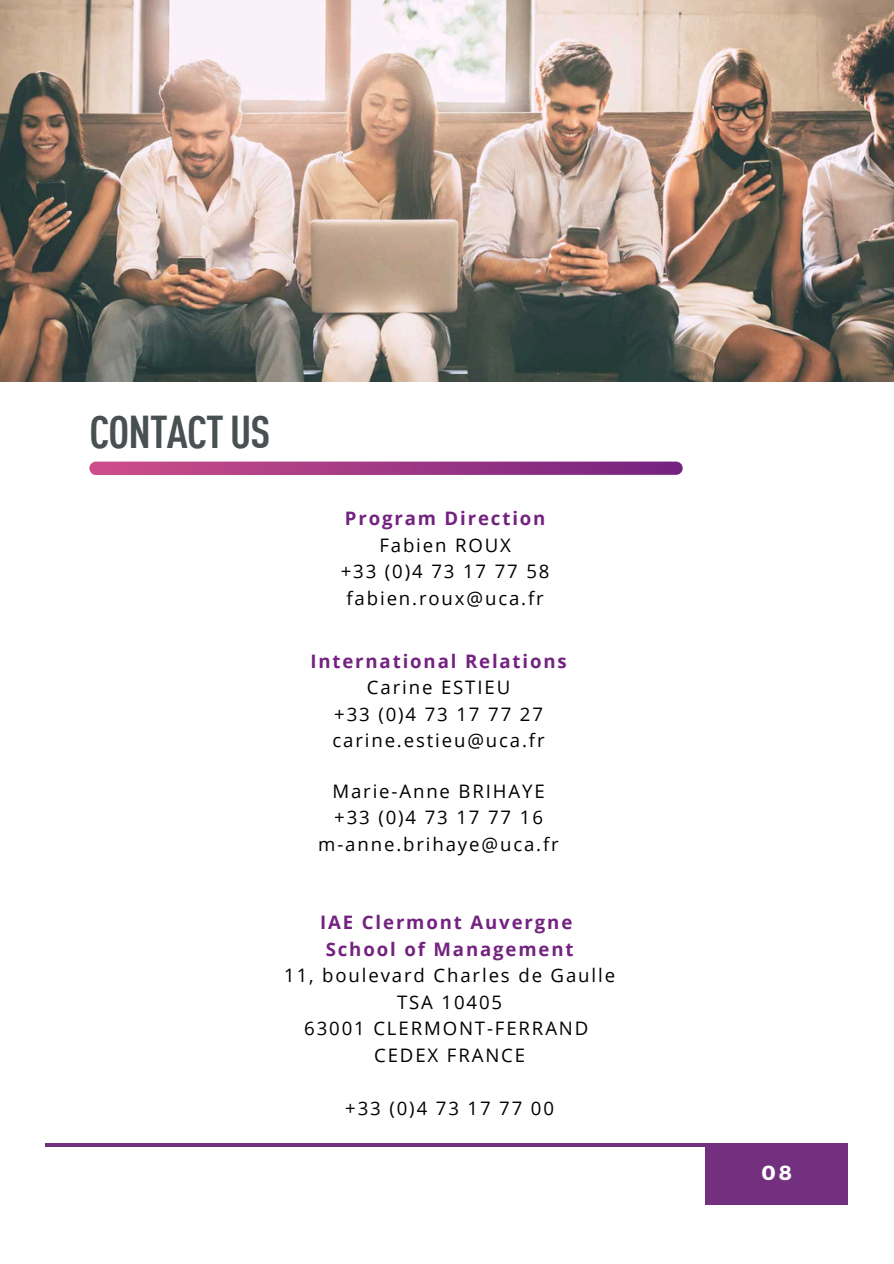
<style>
.page{position:relative;width:894px;height:1264px;background:#fff}
.page>*{position:absolute;margin:0;border:0;box-sizing:border-box;transform-origin:0 0}
.t1{font:700 condensed 45px "DIN Offc";letter-spacing:-.02em;color:#495052}
.t2{font:700 20.4px "Montserrat";color:#fff}
.t3{font:18.6px "Open Sans";letter-spacing:.1em;color:#000}
.t4{font:700 18.6px "Open Sans";letter-spacing:.1em;color:#732280}
</style>
<div class="page">
<img style="left:0;top:0;width:893px;height:381px">
<svg style="left:89px;top:461px;width:593px;height:14px;background:#a5418a"></svg>
<div style="left:705px;top:1147px;width:142px;height:57px;background:#73307f"></div>
<hr style="left:46px;top:1143px;width:801px;height:3px;background:#73307f">
<p class="t1" style="left:89px;top:413px;width:182px">CONTACT US</p>
<p class="t4" style="left:345px;top:505px;width:202px">Program Direction</p>
<p class="t3" style="left:379px;top:532px;width:133px">Fabien ROUX</p>
<p class="t3" style="left:340px;top:558px;width:210px">+33 (0)4 73 17 77 58</p>
<p class="t3" style="left:346px;top:585px;width:199px">fabien.roux@uca.fr</p>
<p class="t4" style="left:310px;top:648px;width:258px">International Relations</p>
<p class="t3" style="left:367px;top:674px;width:145px">Carine ESTIEU</p>
<p class="t3" style="left:334px;top:701px;width:210px">+33 (0)4 73 17 77 27</p>
<p class="t3" style="left:332px;top:727px;width:214px">carine.estieu@uca.fr</p>
<p class="t3" style="left:332px;top:778px;width:214px">Marie-Anne BRIHAYE</p>
<p class="t3" style="left:334px;top:804px;width:210px">+33 (0)4 73 17 77 16</p>
<p class="t3" style="left:318px;top:831px;width:242px">m-anne.brihaye@uca.fr</p>
<p class="t4" style="left:320px;top:909px;width:253px">IAE Clermont Auvergne</p>
<p class="t4" style="left:325px;top:935px;width:249px">School of Management</p>
<h1 class="t3" style="left:284px;top:962px;width:332px">11, boulevard Charles de Gaulle</h1>
<p class="t3" style="left:397px;top:988px;width:107px">TSA 10405</p>
<p class="t3" style="left:304px;top:1015px;width:285px">63001 CLERMONT-FERRAND</p>
<p class="t3" style="left:374px;top:1041px;width:152px">CEDEX FRANCE</p>
<p class="t3" style="left:345px;top:1094px;width:210px">+33 (0)4 73 17 77 00</p>
<p class="t2" style="left:761px;top:1159px;width:32px">08</p>
</div>
